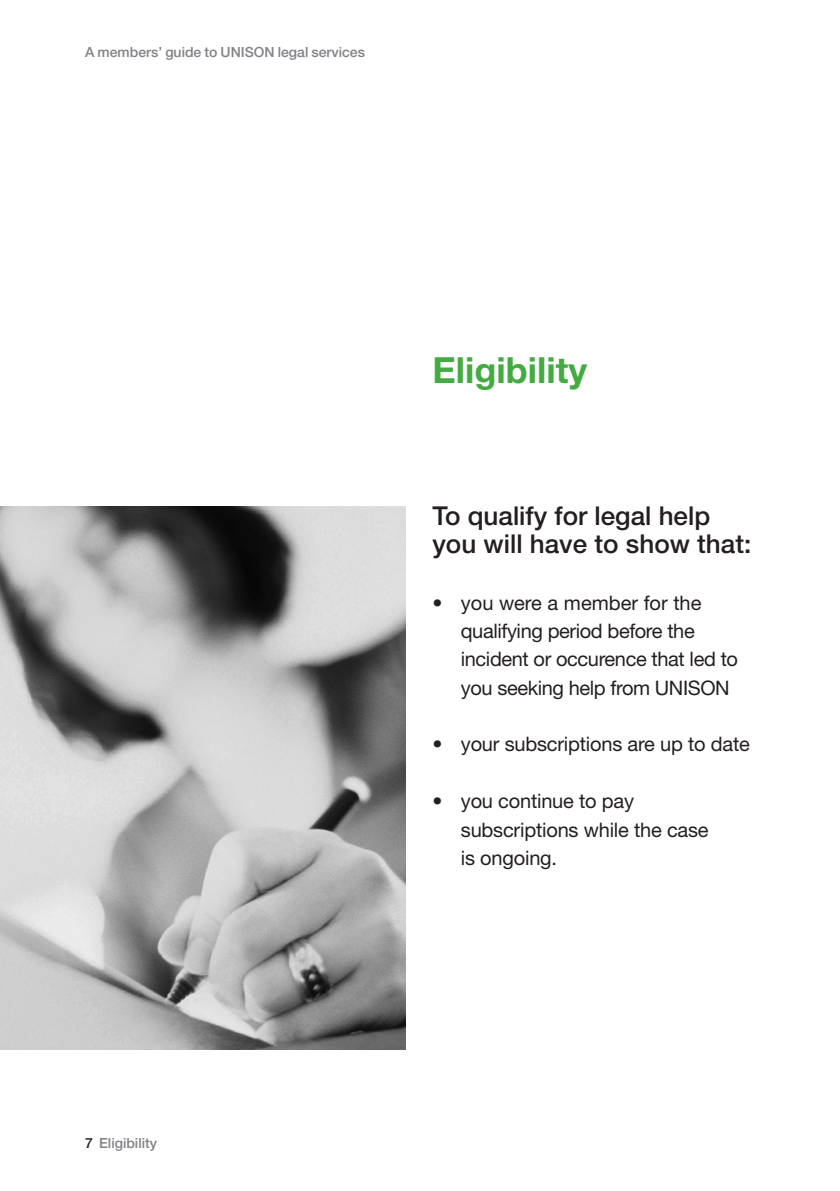
<style>
.page{position:relative;width:840px;height:1191px;background:#fff}
.page>*{position:absolute;margin:0;border:0;box-sizing:border-box;transform-origin:0 0}
.t1{font:700 36px "Helvetica Neue";color:#44aa42}
.t2{font:500 26px/28.4px "Helvetica Neue";color:#231f20}
.t3{font:20px/28.4px "Helvetica Neue";letter-spacing:-.01em;color:#231f20}
.t4{font:500 14px "Helvetica Neue";color:#808285}
.s1{color:#231f20}
</style>
<div class="page">
<img style="left:0;top:506px;width:405px;height:543px">
<p class="t4" style="left:85px;top:43px;width:281px">A members’ guide to UNISON legal services</p>
<p class="t4" style="left:85px;top:1135px;width:73px"><span class="s1">7</span> Eligibility</p>
<h1 class="t1" style="left:432px;top:348px;width:156px">Eligibility</h1>
<h2 class="t2" style="left:432px;top:501px;width:320px">To qualify for legal help you will have to show that:</h2>
<p class="t3" style="left:460px;top:588px;width:278px;text-indent:-28px">• you were a member for the qualifying period before the incident or occurence that led to you seeking help from UNISON</p>
<p class="t3" style="left:432px;top:730px;width:319px">• your subscriptions are up to date</p>
<p class="t3" style="left:460px;top:786px;width:249px;text-indent:-28px">• you continue to pay subscriptions while the case is ongoing.</p>
</div>
